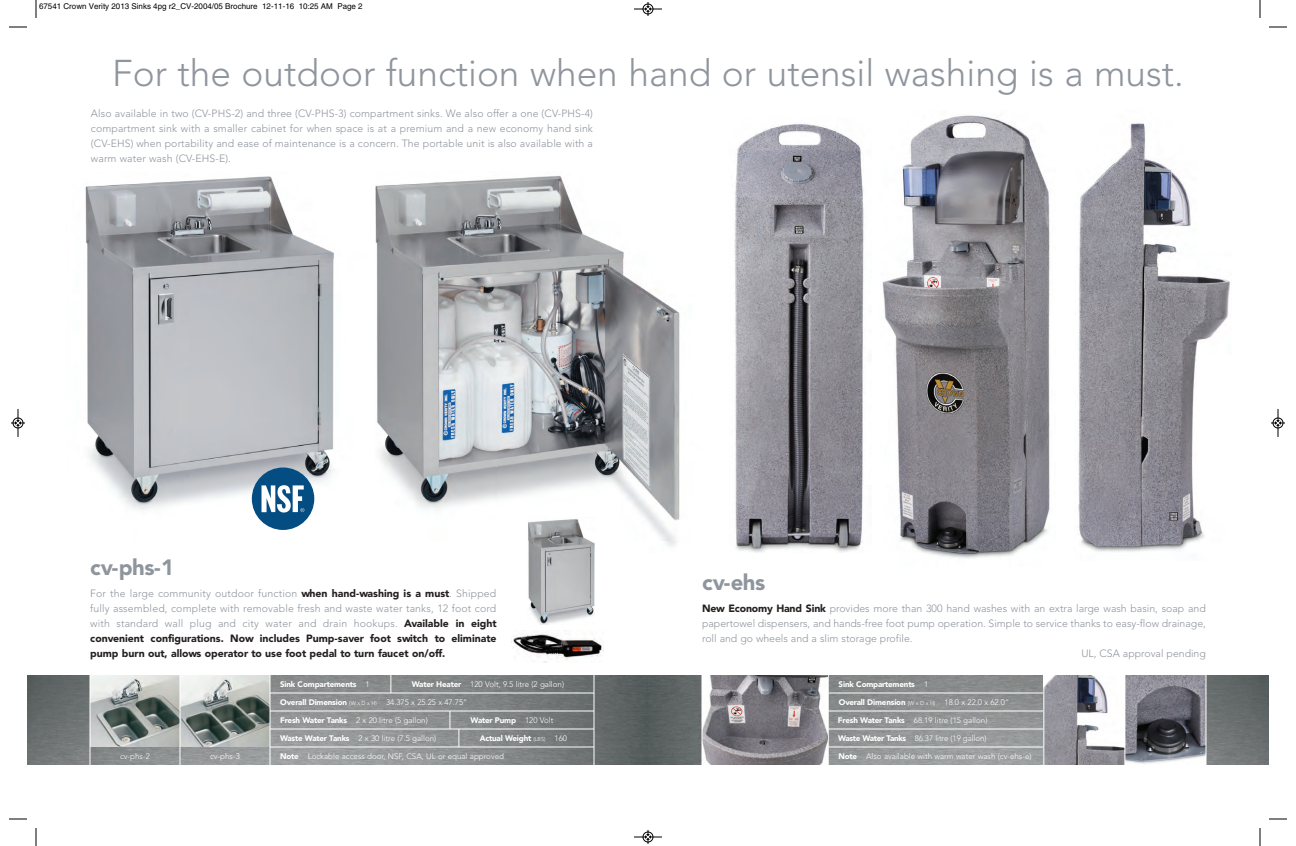
<style>
.page{position:relative;width:1296px;height:846px;background:#fff}
.page>*{position:absolute;margin:0;border:0;box-sizing:border-box;transform-origin:0 0}
.t1{font:300 37px "Avenir";color:#8f959d}
.t2{font:900 22px "Avenir";letter-spacing:-.02em;color:#8f959d}
.t3{font:300 10.5px/15px "Avenir";color:#8f959d;text-align:justify}
.t4{font:900 10.5px/15px "Avenir";color:#231f20;text-align:justify}
.t5{font:300 8px "Avenir";color:#fff}
.t6{font:900 8px/17.6px "Avenir";letter-spacing:-.02em;color:#fff}
.t7{font:8px "Helvetica";color:#000}
.s1{font-weight:300;color:#8f959d}
.s2{font-weight:900}
.s3{font-weight:300}
.s4{font-weight:300;font-size:5.5px}
.s5{font-weight:900;color:#231f20}
</style>
<div class="page">
<img style="left:882px;top:115px;width:168px;height:444px">
<img style="left:375px;top:176px;width:305px;height:370px">
<img style="left:85px;top:176px;width:249px;height:354px">
<img style="left:27px;top:675px;width:1242px;height:90px">
<img style="left:91px;top:675px;width:179px;height:72px">
<hr style="left:270px;top:693px;width:324px;height:1px;background:#fff">
<hr style="left:270px;top:711px;width:324px;height:1px;background:#fff">
<hr style="left:270px;top:729px;width:324px;height:1px;background:#fff">
<hr style="left:270px;top:747px;width:324px;height:1px;background:#fff">
<hr style="left:594px;top:675px;width:1px;height:90px;background:#fff">
<hr style="left:180px;top:675px;width:1px;height:90px;background:#fff">
<hr style="left:90px;top:675px;width:1px;height:90px;background:#fff">
<hr style="left:270px;top:675px;width:1px;height:90px;background:#fff">
<svg style="left:391px;top:675px;width:1px;height:18px"></svg>
<svg style="left:450px;top:711px;width:1px;height:18px"></svg>
<svg style="left:459px;top:729px;width:1px;height:18px"></svg>
<hr style="left:828px;top:693px;width:216px;height:1px;background:#fff">
<hr style="left:828px;top:711px;width:216px;height:1px;background:#fff">
<hr style="left:828px;top:729px;width:216px;height:1px;background:#fff">
<hr style="left:828px;top:747px;width:216px;height:1px;background:#fff">
<hr style="left:828px;top:675px;width:1px;height:90px;background:#fff">
<img style="left:528px;top:518px;width:67px;height:107px">
<img style="left:703px;top:675px;width:125px;height:90px">
<img style="left:1045px;top:675px;width:161px;height:90px">
<img style="left:1078px;top:123px;width:152px;height:429px">
<img style="left:734px;top:123px;width:130px;height:430px">
<hr style="left:702px;top:675px;width:1px;height:90px;background:#fff">
<hr style="left:1044px;top:675px;width:1px;height:90px;background:#fff">
<hr style="left:1125px;top:675px;width:1px;height:90px;background:#fff">
<hr style="left:1206px;top:675px;width:1px;height:90px;background:#fff">
<img style="left:513px;top:633px;width:91px;height:30px">
<div style="left:252px;top:468px;width:62px;height:62px;background:#034d83;border-radius:50%"></div>
<svg style="left:262px;top:485px;width:42px;height:28px"></svg>
<svg style="left:36px;top:0;width:1px;height:18px"></svg>
<svg style="left:9px;top:27px;width:18px;height:1px"></svg>
<svg style="left:1260px;top:0;width:1px;height:18px"></svg>
<svg style="left:1269px;top:27px;width:18px;height:1px"></svg>
<svg style="left:36px;top:828px;width:1px;height:18px"></svg>
<svg style="left:9px;top:819px;width:18px;height:1px"></svg>
<svg style="left:1260px;top:828px;width:1px;height:18px"></svg>
<svg style="left:1269px;top:819px;width:18px;height:1px"></svg>
<svg style="left:634px;top:2px;width:28px;height:14px"></svg>
<svg style="left:634px;top:830px;width:28px;height:14px"></svg>
<svg style="left:11px;top:409px;width:14px;height:28px"></svg>
<svg style="left:1271px;top:409px;width:14px;height:28px"></svg>
<p class="t7" style="left:39px;top:3px;width:325px">67541 Crown Verity 2013 Sinks 4pg r2_CV-2004/05 Brochure 12-11-16 10:25 AM Page 2</p>
<h1 class="t1" style="left:112px;top:58px;width:1073px">For the outdoor function when hand or utensil washing is a must.</h1>
<p class="t3" style="left:91px;top:107px;width:504px">Also available in two (CV-PHS-2) and three (CV-PHS-3) compartment sinks. We also offer a one (CV-PHS-4) compartment sink with a smaller cabinet for when space is at a premium and a new economy hand sink (CV-EHS) when portability and ease of maintenance is a concern. The portable unit is also available with a warm water wash (CV-EHS-E).</p>
<h2 class="t2" style="left:90px;top:558px;width:85px">cv-phs-1</h2>
<p class="t4" style="left:90px;top:587px;width:408px"><span class="s1">For the large community outdoor function</span> when hand-washing is a must<span class="s1">. Shipped fully assembled, complete with removable fresh and waste water tanks, 12 foot cord with standard wall plug and city water and drain hookups.</span> Available in eight convenient configurations. Now includes Pump-saver foot switch to eliminate pump burn out, allows operator to use foot pedal to turn faucet on/off.</p>
<p class="t5" style="left:412px;top:681px;width:154px"><span class="s2">Water Heater</span> 120 Volt, 9.5 litre (2 gallon)</p>
<p class="t6" style="left:280px;top:676px;width:189px">Sink Compartements <span class="s3">1<br></span>Overall Dimension <span class="s4">(W x D x H)</span> <span class="s3">34.375 x 25.25 x 47.75”</span></p>
<p class="t5" style="left:280px;top:717px;width:149px"><span class="s2">Fresh Water Tanks</span> 2 x 20 litre (5 gallon)</p>
<p class="t5" style="left:280px;top:735px;width:158px"><span class="s2">Waste Water Tanks</span> 2 x 30 litre (7.5 gallon)</p>
<p class="t6" style="left:471px;top:712px;width:84px">Water Pump <span class="s3">120 Volt</span></p>
<p class="t6" style="left:480px;top:730px;width:89px">Actual Weight <span class="s4">(LBS)</span> <span class="s3">160</span></p>
<p class="t5" style="left:120px;top:753px;width:31px">cv-phs-2</p>
<p class="t5" style="left:210px;top:753px;width:31px">cv-phs-3</p>
<p class="t5" style="left:280px;top:753px;width:226px"><span class="s2">Note</span> Lockable access door, NSF, CSA, UL or equal approved</p>
<h2 class="t2" style="left:702px;top:573px;width:65px">cv-ehs</h2>
<p class="t3" style="left:702px;top:602px;width:505px"><span class="s5">New Economy Hand Sink</span> provides more than 300 hand washes with an extra large wash basin, soap and</p>
<p class="t3" style="left:702px;top:617px;width:505px">papertowel dispensers, and hands-free foot pump operation. Simple to service thanks to easy-flow drainage,</p>
<p class="t3" style="left:702px;top:632px;width:212px">roll and go wheels and a slim storage profile.</p>
<p class="t3" style="left:1081px;top:647px;width:126px">UL, CSA approval pending</p>
<p class="t6" style="left:839px;top:676px;width:172px">Sink Compartements <span class="s3">1<br></span>Overall Dimension <span class="s4">(W x D x H)</span> <span class="s3">18.0 x 22.0 x 62.0”</span></p>
<p class="t5" style="left:838px;top:717px;width:151px"><span class="s2">Fresh Water Tanks</span> 68.19 litre (15 gallon)</p>
<p class="t5" style="left:838px;top:753px;width:195px"><span class="s2">Note</span> Also available with warm water wash (cv-ehs-e)</p>
<p class="t5" style="left:838px;top:735px;width:150px"><span class="s2">Waste Water Tanks</span> 86.37 litre (19 gallon)</p>
</div>
